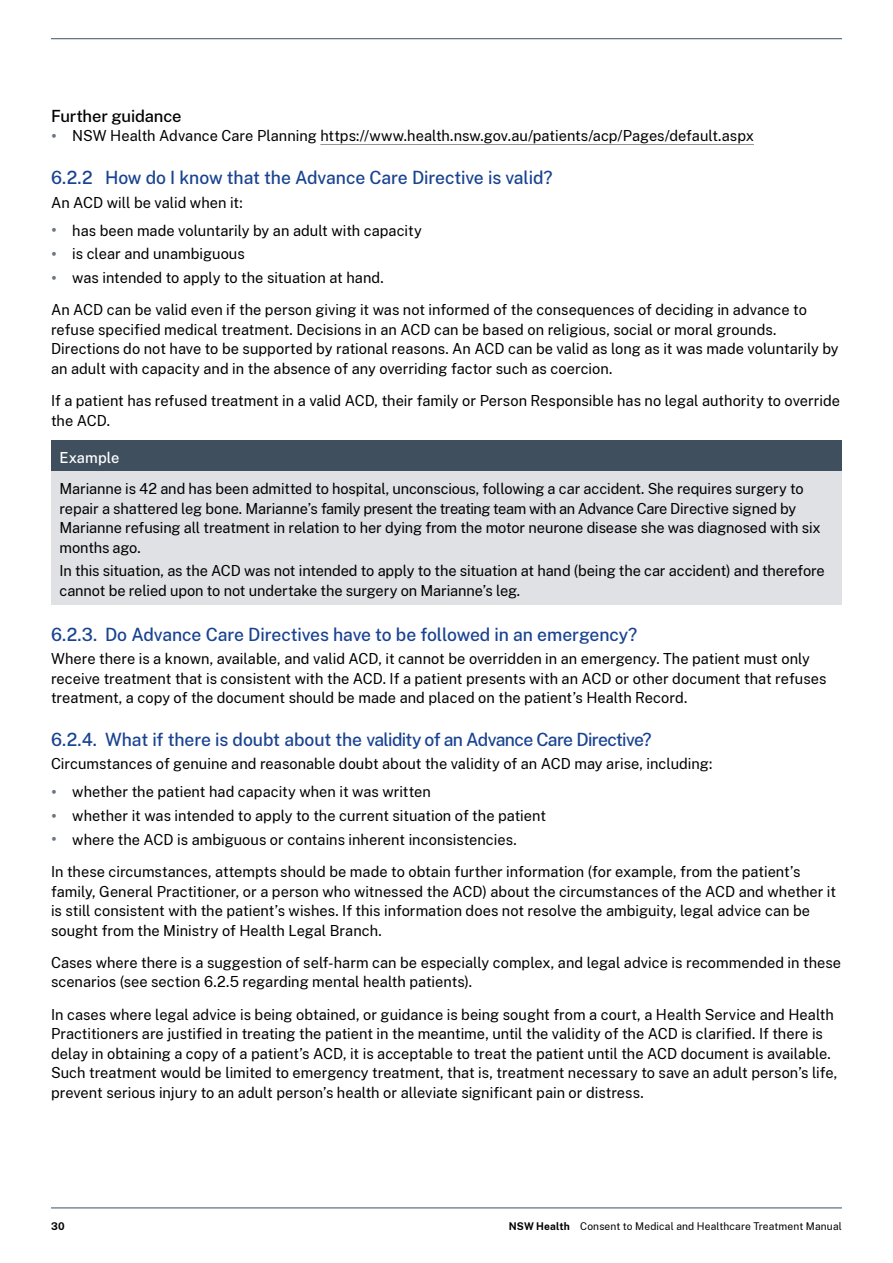
<style>
.page{position:relative;width:893px;height:1263px;background:#fff}
.page>*{position:absolute;margin:0;border:0;box-sizing:border-box;transform-origin:0 0}
.t1{font:500 18px "Public Sans";letter-spacing:-.01em;color:#194390}
.t2{font:500 18px "Public Sans";letter-spacing:-.03em;color:#194390}
.t3{font:500 16.5px "Public Sans";letter-spacing:-.01em;color:#000}
.t4{font:15px/19.5px "Public Sans";color:#000}
.t5{font:500 15px "Public Sans";letter-spacing:.01em;color:#fff}
.t6{font:10.5px "Public Sans";letter-spacing:.015em;color:#000}
.t7{font:700 10.5px "Public Sans";color:#000}
.s1{font-size:19.5px;color:#6a7684}
.s2{font-weight:700}
</style>
<div class="page">
<hr style="left:51px;top:1207px;width:791px;height:1px;background:#3f4f5e">
<hr style="left:51px;top:38px;width:791px;height:1px;background:#3f4f5e">
<hr style="left:320px;top:144px;width:434px;height:1px;background:#939598">
<div style="left:51px;top:440px;width:791px;height:31px;background:#3f4f5e"></div>
<div style="left:51px;top:471px;width:791px;height:133px;background:#e0e1e5"></div>
<p class="t3" style="left:51px;top:104px;width:132px">Further guidance</p>
<p class="t4" style="left:51px;top:126px;width:704px"><span class="s1">•</span> NSW Health Advance Care Planning https://www.health.nsw.gov.au/patients/acp/Pages/default.aspx</p>
<p class="t1" style="left:51px;top:164px;width:503px">6.2.2 How do I know that the Advance Care Directive is valid?</p>
<p class="t4" style="left:51px;top:192px;width:193px">An ACD will be valid when it:</p>
<p class="t4" style="left:51px;top:220px;width:372px"><span class="s1">•</span> has been made voluntarily by an adult with capacity</p>
<p class="t4" style="left:51px;top:243px;width:195px"><span class="s1">•</span> is clear and unambiguous</p>
<p class="t4" style="left:51px;top:261px;width:757px;line-height:32.2px"><span class="s1">•</span> was intended to apply to the situation at hand.<br>An ACD can be valid even if the person giving it was not informed of the consequences of deciding in advance to</p>
<p class="t4" style="left:51px;top:319px;width:789px">refuse specified medical treatment. Decisions in an ACD can be based on religious, social or moral grounds.<br>Directions do not have to be supported by rational reasons. An ACD can be valid as long as it was made voluntarily by an adult with capacity and in the absence of any overriding factor such as coercion.</p>
<p class="t4" style="left:51px;top:390px;width:790px">If a patient has refused treatment in a valid ACD, their family or Person Responsible has no legal authority to override the ACD.</p>
<p class="t5" style="left:60px;top:447px;width:61px">Example</p>
<p class="t4" style="left:60px;top:478px;width:763px">Marianne is 42 and has been admitted to hospital, unconscious, following a car accident. She requires surgery to repair a shattered leg bone. Marianne’s family present the treating team with an Advance Care Directive signed by Marianne refusing all treatment in relation to her dying from the motor neurone disease she was diagnosed with six months ago.</p>
<p class="t4" style="left:60px;top:560px;width:767px">In this situation, as the ACD was not intended to apply to the situation at hand (being the car accident) and therefore cannot be relied upon to not undertake the surgery on Marianne’s leg.</p>
<p class="t1" style="left:51px;top:621px;width:588px">6.2.3. Do Advance Care Directives have to be followed in an emergency?</p>
<p class="t4" style="left:51px;top:648px;width:777px">Where there is a known, available, and valid ACD, it cannot be overridden in an emergency. The patient must only receive treatment that is consistent with the ACD. If a patient presents with an ACD or other document that refuses treatment, a copy of the document should be made and placed on the patient’s Health Record.</p>
<p class="t2" style="left:51px;top:726px;width:602px">6.2.4. What if there is doubt about the validity of an Advance Care Directive?</p>
<p class="t4" style="left:51px;top:753px;width:663px">Circumstances of genuine and reasonable doubt about the validity of an ACD may arise, including:</p>
<p class="t4" style="left:51px;top:781px;width:381px"><span class="s1">•</span> whether the patient had capacity when it was written</p>
<p class="t4" style="left:51px;top:805px;width:497px"><span class="s1">•</span> whether it was intended to apply to the current situation of the patient</p>
<p class="t4" style="left:51px;top:823px;width:751px;line-height:32.2px"><span class="s1">•</span> where the ACD is ambiguous or contains inherent inconsistencies.<br>In these circumstances, attempts should be made to obtain further information (for example, from the patient’s</p>
<p class="t4" style="left:51px;top:881px;width:787px">family, General Practitioner, or a person who witnessed the ACD) about the circumstances of the ACD and whether it is still consistent with the patient’s wishes. If this information does not resolve the ambiguity, legal advice can be sought from the Ministry of Health Legal Branch.</p>
<p class="t4" style="left:51px;top:952px;width:792px">Cases where there is a suggestion of self-harm can be especially complex, and legal advice is recommended in these scenarios (see section 6.2.5 regarding mental health patients).</p>
<p class="t4" style="left:51px;top:1004px;width:788px">In cases where legal advice is being obtained, or guidance is being sought from a court, a Health Service and Health Practitioners are justified in treating the patient in the meantime, until the validity of the ACD is clarified. If there is delay in obtaining a copy of a patient’s ACD, it is acceptable to treat the patient until the ACD document is available.<br>Such treatment would be limited to emergency treatment, that is, treatment necessary to save an adult person’s life, prevent serious injury to an adult person’s health or alleviate significant pain or distress.</p>
<p class="t7" style="left:51px;top:1218px;width:15px">30</p>
<p class="t6" style="left:509px;top:1218px;width:335px"><span class="s2">NSW Health</span> Consent to Medical and Healthcare Treatment Manual</p>
</div>
